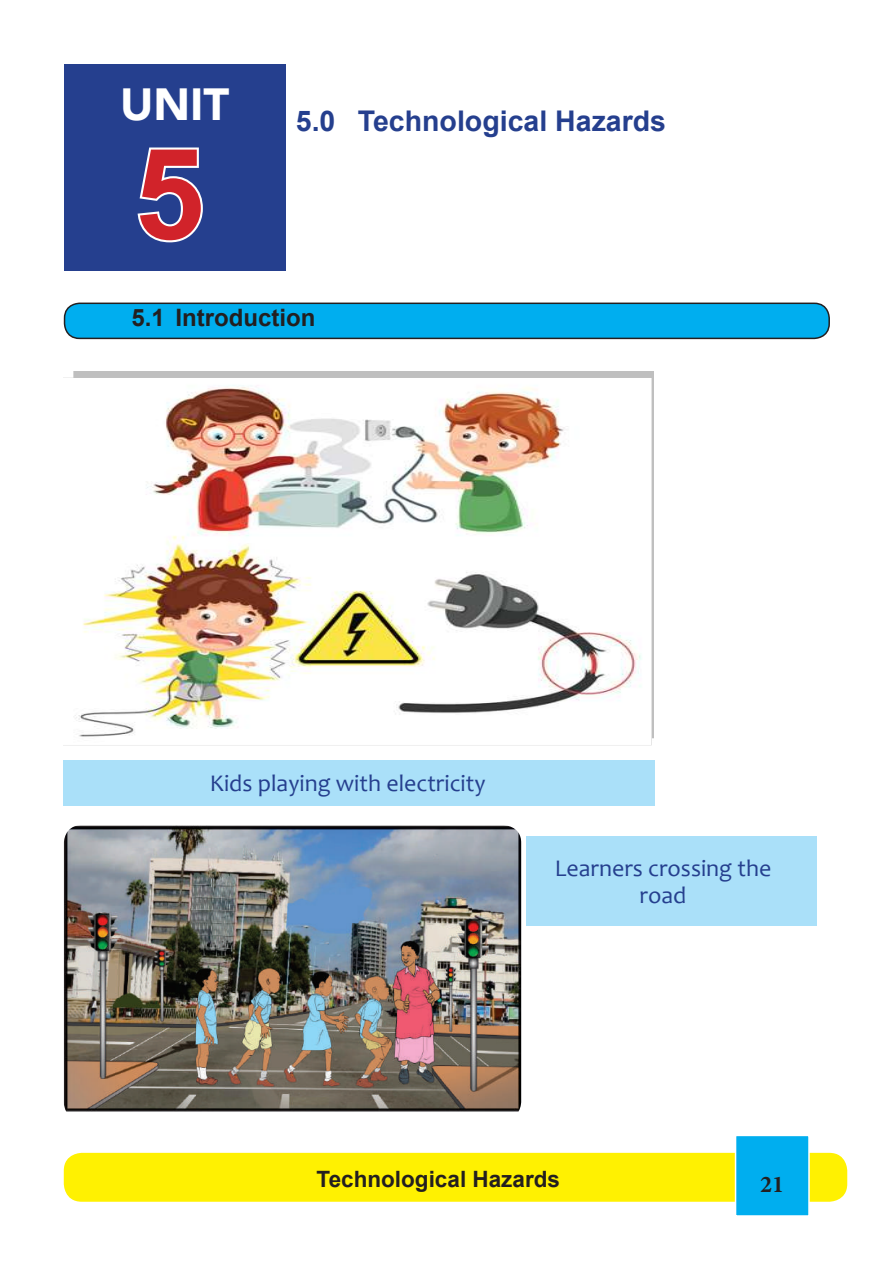
<style>
.page{position:relative;width:893px;height:1263px;background:#fff}
.page>*{position:absolute;margin:0;border:0;box-sizing:border-box;transform-origin:0 0}
.t1{font:700 126.3px "Arial";color:#d1232a}
.t2{font:900 45px "Avenir";color:#fff}
.t3{font:700 28.5px "Arial";color:#253f8e}
.t4{font:24px/27px "Candara";color:#253f8e;text-align:center}
.t5{font:700 24px "Arial";color:#231f20}
.t6{font:700 24px "Minion Pro";color:#231f20}
.t7{font:700 22.5px "Arial";color:#231f20}
</style>
<div class="page">
<div style="left:64px;top:64px;width:222px;height:207px;background:#253f8e"></div>
<svg style="left:137px;top:147px;width:66px;height:96px"></svg>
<div style="left:65px;top:303px;width:764px;height:35px;background:#00aeef;border-radius:15px"></div>
<div style="left:64px;top:303px;width:766px;height:36px;border:2px solid #231f20;border-radius:15px"></div>
<img style="left:64px;top:371px;width:590px;height:374px">
<div style="left:64px;top:761px;width:591px;height:45px;background:#aae0f9"></div>
<img style="left:64px;top:825px;width:457px;height:286px">
<div style="left:526px;top:835px;width:290px;height:90px;background:#aae0f9"></div>
<div style="left:64px;top:1153px;width:783px;height:49px;background:#fff101;border-radius:18px"></div>
<div style="left:735px;top:1135px;width:75px;height:82px;background:#00aeef;border:2px solid #fff"></div>
<h2 class="t2" style="left:120px;top:66px;width:111px">UNIT</h2>
<h1 class="t1" style="left:134px;top:105px;width:72px">5</h1>
<p class="t3" style="left:296px;top:101px;width:372px">5.0 Technological Hazards</p>
<p class="t5" style="left:132px;top:301px;width:185px">5.1 Introduction</p>
<p class="t4" style="left:210px;top:770px;width:277px">Kids playing with electricity</p>
<p class="t4" style="left:555px;top:855px;width:218px">Learners crossing the road</p>
<p class="t7" style="left:317px;top:1163px;width:245px">Technological Hazards</p>
<p class="t6" style="left:760px;top:1167px;width:25px">21</p>
</div>
